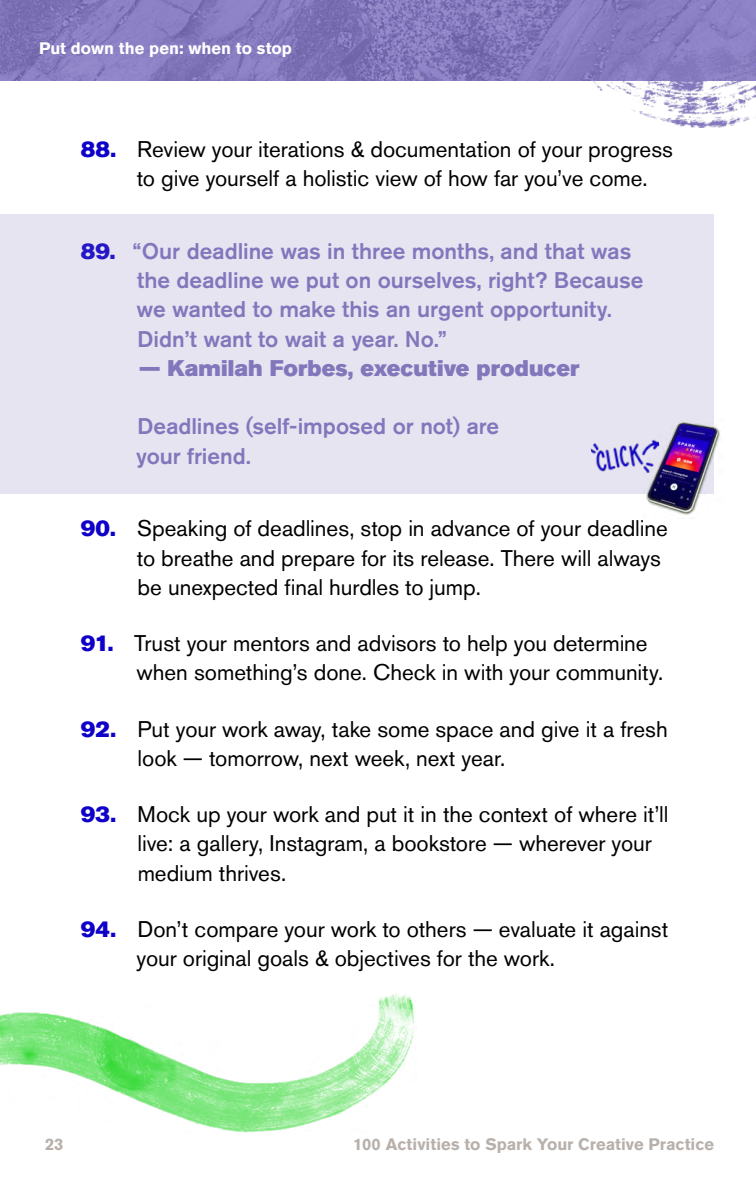
<style>
.page{position:relative;width:756px;height:1188px;background:#fff}
.page>*{position:absolute;margin:0;border:0;box-sizing:border-box;transform-origin:0 0}
.t1{font:22.5px/29.2px "Akzidenz Grotesk BQ";color:#000}
.t2{font:500 22.5px/29.2px "Akzidenz Grotesk BQ";letter-spacing:-.005em;color:#8377bc}
.t3{font:22.5px "Akzidenz Grotesk BQ Super";letter-spacing:.005em;color:#8377bc}
.t4{font:700 16.5px "Akzidenz Grotesk BQ";color:#b8b0ab}
.t5{font:700 16.5px "Akzidenz Grotesk BQ";color:#fff}
.s1{font-family:"Akzidenz Grotesk BQ Super";color:#0f00c9}
.s2{font-family:"Akzidenz Grotesk BQ Super";font-weight:400;color:#0f00c9}
</style>
<div class="page">
<svg style="left:0;top:0;width:585px;height:81px;background:#8478bd"></svg>
<img style="left:0;top:994px;width:415px;height:138px">
<img style="left:585px;top:0;width:171px;height:128px">
<div style="left:0;top:214px;width:714px;height:280px;background:#e6e4f1"></div>
<img style="left:646px;top:422px;width:75px;height:93px">
<img style="left:590px;top:433px;width:74px;height:49px">
<p class="t5" style="left:39px;top:38px;width:254px">Put down the pen: when to stop</p>
<p class="t1" style="left:137px;top:134px;width:538px;text-indent:-56px"><span class="s1">88.</span> Review your iterations &amp; documentation of your progress to give yourself a holistic view of how far you’ve come.</p>
<p class="t2" style="left:137px;top:236px;width:508px;text-indent:-56px"><span class="s2">89.</span> “Our deadline was in three months, and that was the deadline we put on ourselves, right? Because we wanted to make this an urgent opportunity.<br>Didn’t want to wait a year. No.”</p>
<p class="t3" style="left:139px;top:355px;width:442px">— Kamilah Forbes, executive producer</p>
<p class="t2" style="left:136px;top:411px;width:365px">Deadlines (self-imposed or not) are your friend.</p>
<p class="t1" style="left:137px;top:514px;width:532px;text-indent:-56px"><span class="s1">90.</span> Speaking of deadlines, stop in advance of your deadline to breathe and prepare for its release. There will always be unexpected final hurdles to jump.</p>
<p class="t1" style="left:137px;top:629px;width:528px;text-indent:-56px"><span class="s1">91.</span> Trust your mentors and advisors to help you determine when something’s done. Check in with your community.</p>
<p class="t1" style="left:138px;top:714px;width:532px;text-indent:-57px"><span class="s1">92.</span> Put your work away, take some space and give it a fresh look — tomorrow, next week, next year.</p>
<p class="t1" style="left:138px;top:800px;width:532px;text-indent:-57px"><span class="s1">93.</span> Mock up your work and put it in the context of where it’ll live: a gallery, Instagram, a bookstore — wherever your medium thrives.</p>
<p class="t1" style="left:137px;top:914px;width:533px;text-indent:-56px"><span class="s1">94.</span> Don’t compare your work to others — evaluate it against your original goals &amp; objectives for the work.</p>
<p class="t4" style="left:45px;top:1135px;width:20px">23</p>
<p class="t4" style="left:353px;top:1135px;width:362px">100 Activities to Spark Your Creative Practice</p>
</div>
